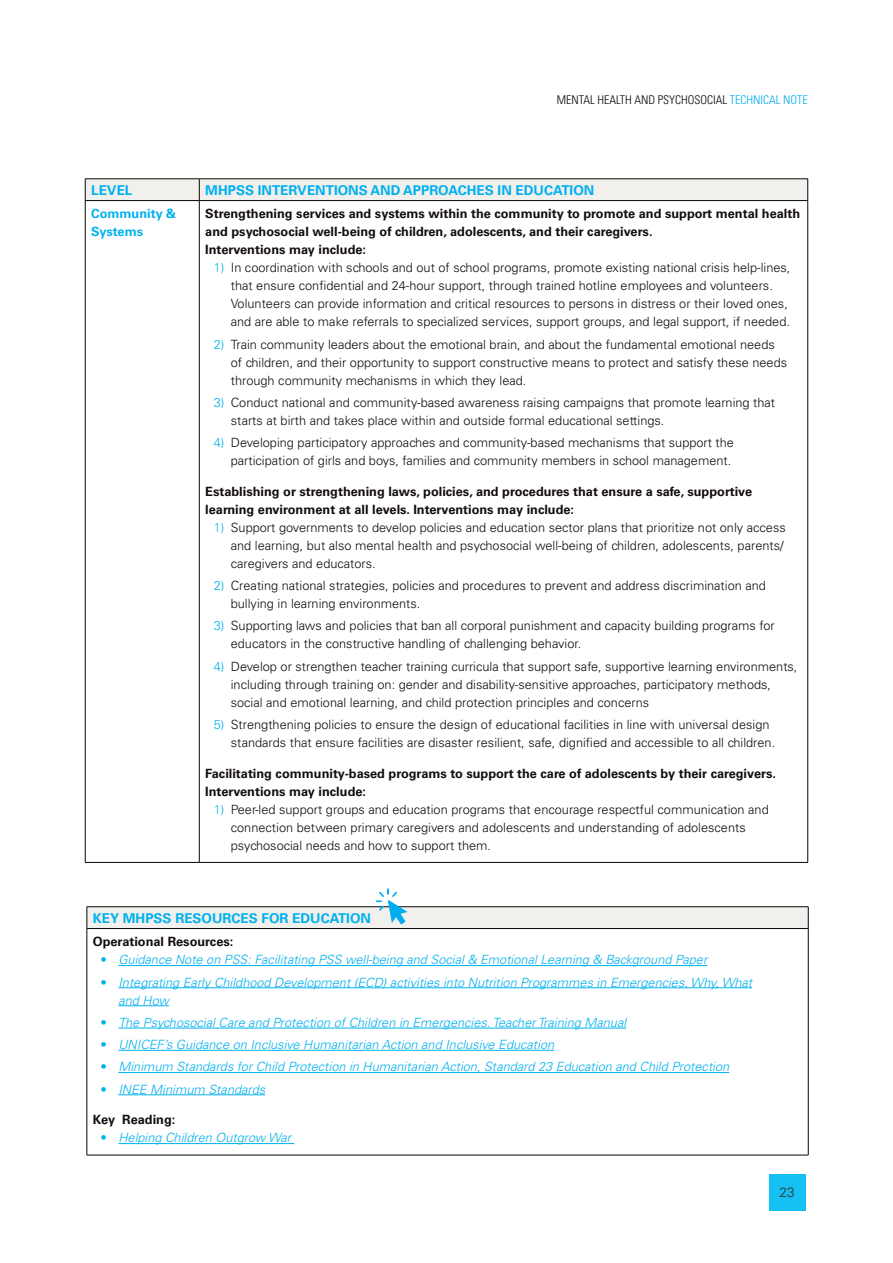
<style>
.page{position:relative;width:893px;height:1263px;background:#fff}
.page>*{position:absolute;margin:0;border:0;box-sizing:border-box;transform-origin:0 0}
.Body{font:700 13.5px "Univers LT Std";color:#00b1ef}
.t1{font:300 13.5px "Univers LT Std";color:#312c2c}
.t2{font:300 12.75px/18px "Univers LT Std";color:#130d0c}
.t3{font:italic 300 12.75px/18px "Univers LT Std";color:#00b1ef}
.Body-2{font:700 12.75px/18px "Univers LT Std";color:#130d0c}
.Body-3{font:700 12.75px/18px "Univers LT Std";color:#00b1ef}
.t4{font:300 condensed 12px "Univers LT Std";color:#0a0604}
.s1{color:#00aeef}
.s2{color:#00b1ef}
.s3{font-weight:700;font-style:normal}
</style>
<div class="page">
<div style="left:769px;top:1175px;width:36px;height:36px;background:#15c0f2"></div>
<hr style="left:85px;top:201px;width:1px;height:661px;background:#0a0604">
<hr style="left:199px;top:201px;width:1px;height:661px;background:#0a0604">
<hr style="left:807px;top:201px;width:1px;height:661px;background:#0a0604">
<hr style="left:85px;top:862px;width:114px;height:1px;background:#0a0604">
<hr style="left:199px;top:862px;width:609px;height:1px;background:#0a0604">
<div style="left:85px;top:179px;width:723px;height:21px;background:#f1f0ed"></div>
<hr style="left:85px;top:200px;width:114px;height:1px;background:#0a0604">
<hr style="left:199px;top:200px;width:609px;height:1px;background:#0a0604">
<div style="left:87px;top:907px;width:721px;height:21px;background:#f1f0ed"></div>
<hr style="left:87px;top:929px;width:1px;height:226px;background:#0a0604">
<hr style="left:808px;top:929px;width:1px;height:226px;background:#0a0604">
<hr style="left:87px;top:1155px;width:721px;height:1px;background:#0a0604">
<hr style="left:87px;top:906px;width:721px;height:1px;background:#0a0604">
<svg style="left:87px;top:907px;width:1px;height:21px"></svg>
<svg style="left:808px;top:907px;width:1px;height:21px"></svg>
<hr style="left:87px;top:928px;width:721px;height:1px;background:#0a0604">
<hr style="left:118px;top:965px;width:589px;height:1px;background:#00b1ef">
<hr style="left:118px;top:987px;width:634px;height:1px;background:#00b1ef">
<hr style="left:118px;top:1005px;width:51px;height:1px;background:#00b1ef">
<hr style="left:118px;top:1028px;width:508px;height:1px;background:#00b1ef">
<hr style="left:118px;top:1050px;width:436px;height:1px;background:#00b1ef">
<hr style="left:118px;top:1072px;width:611px;height:1px;background:#00b1ef">
<hr style="left:118px;top:1094px;width:147px;height:1px;background:#00b1ef">
<hr style="left:118px;top:1143px;width:176px;height:1px;background:#00b1ef">
<svg style="left:375px;top:888px;width:33px;height:36px"></svg>
<p class="t4" style="left:557px;top:93px;width:253px">MENTAL HEALTH AND PSYCHOSOCIAL <span class="s1">TECHNICAL NOTE</span></p>
<p class="Body" style="left:91px;top:182px;width:43px">LEVEL</p>
<p class="Body" style="left:205px;top:182px;width:391px">MHPSS INTERVENTIONS AND APPROACHES IN EDUCATION</p>
<p class="Body-3" style="left:91px;top:205px;width:87px">Community &amp;<br>Systems</p>
<p class="Body-2" style="left:205px;top:205px;width:596px">Strengthening services and systems within the community to promote and support mental health and psychosocial well-being of children, adolescents, and their caregivers.<br>Interventions may include:</p>
<p class="t2" style="left:231px;top:259px;width:561px;text-indent:-17px"><span class="s2">1)</span> In coordination with schools and out of school programs, promote existing national crisis help-lines, that ensure confidential and 24-hour support, through trained hotline employees and volunteers.<br>Volunteers can provide information and critical resources to persons in distress or their loved ones, and are able to make referrals to specialized services, support groups, and legal support, if needed.</p>
<p class="t2" style="left:231px;top:335px;width:558px;text-indent:-17px"><span class="s2">2)</span> Train community leaders about the emotional brain, and about the fundamental emotional needs of children, and their opportunity to support constructive means to protect and satisfy these needs through community mechanisms in which they lead.</p>
<p class="t2" style="left:231px;top:393px;width:546px;text-indent:-17px"><span class="s2">3)</span> Conduct national and community-based awareness raising campaigns that promote learning that starts at birth and takes place within and outside formal educational settings.</p>
<p class="t2" style="left:214px;top:434px;width:522px;text-align:right"><span class="s2">4)</span> Developing participatory approaches and community-based mechanisms that support the participation of girls and boys, families and community members in school management.</p>
<p class="Body-2" style="left:205px;top:482px;width:548px">Establishing or strengthening laws, policies, and procedures that ensure a safe, supportive learning environment at all levels. Interventions may include:</p>
<p class="t2" style="left:231px;top:518px;width:556px;text-indent:-17px"><span class="s2">1)</span> Support governments to develop policies and education sector plans that prioritize not only access and learning, but also mental health and psychosocial well-being of children, adolescents, parents/ caregivers and educators.</p>
<p class="t2" style="left:231px;top:577px;width:537px;text-indent:-17px"><span class="s2">2)</span> Creating national strategies, policies and procedures to prevent and address discrimination and bullying in learning environments.</p>
<p class="t2" style="left:231px;top:617px;width:545px;text-indent:-17px"><span class="s2">3)</span> Supporting laws and policies that ban all corporal punishment and capacity building programs for educators in the constructive handling of challenging behavior.</p>
<p class="t2" style="left:231px;top:657px;width:568px;text-indent:-17px"><span class="s2">4)</span> Develop or strengthen teacher training curricula that support safe, supportive learning environments, including through training on: gender and disability-sensitive approaches, participatory methods, social and emotional learning, and child protection principles and concerns</p>
<p class="t2" style="left:231px;top:715px;width:546px;text-indent:-17px"><span class="s2">5)</span> Strengthening policies to ensure the design of educational facilities in line with universal design standards that ensure facilities are disaster resilient, safe, dignified and accessible to all children.</p>
<p class="Body-2" style="left:205px;top:764px;width:572px">Facilitating community-based programs to support the care of adolescents by their caregivers.<br>Interventions may include:</p>
<p class="t2" style="left:231px;top:800px;width:539px;text-indent:-17px"><span class="s2">1)</span> Peer-led support groups and education programs that encourage respectful communication and connection between primary caregivers and adolescents and understanding of adolescents psychosocial needs and how to support them.</p>
<p class="Body" style="left:93px;top:910px;width:280px">KEY MHPSS RESOURCES FOR EDUCATION</p>
<p class="Body-2" style="left:93px;top:933px;width:142px">Operational Resources:</p>
<p class="t3" style="left:101px;top:951px;width:607px"><span class="s3">•</span> Guidance Note on PSS: Facilitating PSS well-being and Social &amp; Emotional Learning &amp; Background Paper</p>
<p class="t3" style="left:118px;top:973px;width:635px;text-indent:-17px"><span class="s3">•</span> Integrating Early Childhood Development (ECD) activities into Nutrition Programmes in Emergencies. Why, What and How</p>
<p class="t3" style="left:101px;top:1013px;width:526px"><span class="s3">•</span> The Psychosocial Care and Protection of Children in Emergencies. Teacher Training Manual</p>
<p class="t3" style="left:101px;top:1036px;width:454px"><span class="s3">•</span> UNICEF’s Guidance on Inclusive Humanitarian Action and Inclusive Education</p>
<p class="t3" style="left:101px;top:1058px;width:629px"><span class="s3">•</span> Minimum Standards for Child Protection in Humanitarian Action, Standard 23 Education and Child Protection</p>
<p class="t3" style="left:101px;top:1080px;width:165px"><span class="s3">•</span> INEE Minimum Standards</p>
<p class="Body-2" style="left:93px;top:1111px;width:84px">Key Reading:</p>
<p class="t3" style="left:101px;top:1129px;width:191px"><span class="s3">•</span> Helping Children Outgrow War</p>
<p class="t1" style="left:780px;top:1184px;width:17px">23</p>
</div>
